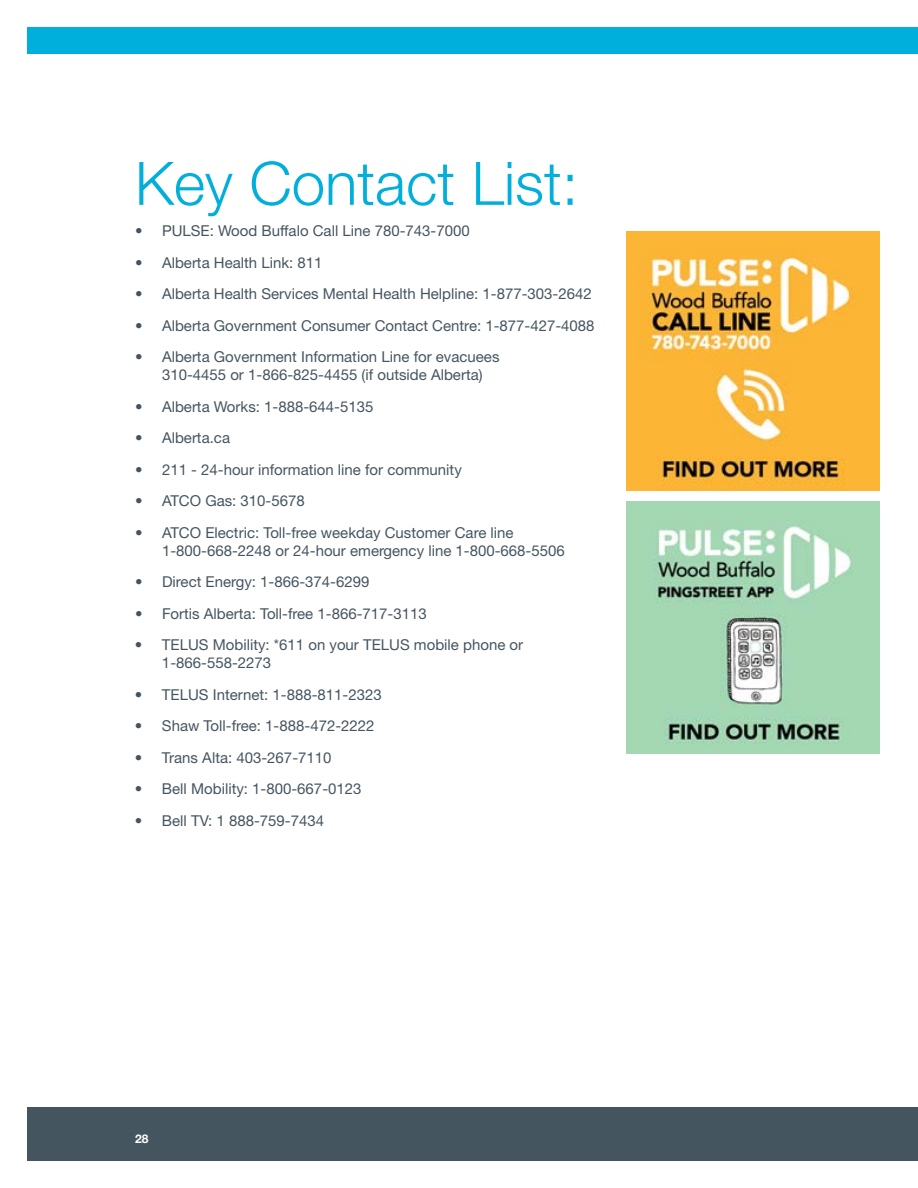
<style>
.page{position:relative;width:918px;height:1188px;background:#fff}
.page>*{position:absolute;margin:0;border:0;box-sizing:border-box;transform-origin:0 0}
.t1{font:300 60px "Helvetica Neue LT Std";color:#00afdb}
.t2{font:15px/18px "Helvetica Neue LT Std";color:#455560}
.t3{font:700 12px "Helvetica Neue LT Std";color:#fff}
</style>
<div class="page">
<div style="left:27px;top:1107px;width:891px;height:54px;background:#455560"></div>
<div style="left:27px;top:27px;width:891px;height:27px;background:#00afdb"></div>
<img style="left:626px;top:232px;width:253px;height:259px">
<img style="left:627px;top:501px;width:252px;height:252px">
<h1 class="t1" style="left:135px;top:147px;width:445px">Key Contact List:</h1>
<p class="t2" style="left:135px;top:222px;width:47px">• PULSE</p>
<p class="t2" style="left:210px;top:222px;width:262px">: Wood Buffalo Call Line 780-743-7000</p>
<p class="t2" style="left:135px;top:253px;width:189px">• Alberta H ealth Link: 811</p>
<p class="t2" style="left:135px;top:285px;width:458px">• Alberta H ealth Services Mental Health Helpline: 1-877-303-2642</p>
<p class="t2" style="left:135px;top:316px;width:461px">• Alberta Government Consumer Contact Centre: 1-877-427-4088</p>
<p class="t2" style="left:162px;top:348px;width:339px;text-indent:-27px">• Alberta Government I nformation Line for evacuees<br>310-4455 or 1-866-825-4455 (if outside Alberta)</p>
<p class="t2" style="left:135px;top:397px;width:240px">• Alberta Works: 1-888-644-5135</p>
<p class="t2" style="left:135px;top:429px;width:97px">• Alberta.ca</p>
<p class="t2" style="left:135px;top:460px;width:328px">• 211 - 24-hour information line for community</p>
<p class="t2" style="left:135px;top:492px;width:38px">• ATCO</p>
<p class="t2" style="left:205px;top:492px;width:101px">Gas: 310-5678</p>
<p class="t2" style="left:135px;top:523px;width:38px">• ATCO</p>
<p class="t2" style="left:162px;top:523px;width:404px;text-align:center">Electric: Toll-free weekday Customer Care line<br>1-800-668-2248 or 24-hour emergency line 1-800-668-5506</p>
<p class="t2" style="left:135px;top:573px;width:236px">• Direct Energy: 1-866-374-6299</p>
<p class="t2" style="left:135px;top:604px;width:293px">• Fortis Alberta: Toll-free 1-866-717-3113</p>
<p class="t2" style="left:135px;top:636px;width:38px">• TELUS</p>
<p class="t2" style="left:213px;top:636px;width:161px">Mobility: *611 on your TELUS</p>
<p class="t2" style="left:414px;top:636px;width:111px">mobile phone or</p>
<p class="t2" style="left:162px;top:654px;width:111px">1-866-558-2273</p>
<p class="t2" style="left:135px;top:685px;width:38px">• TELUS</p>
<p class="t2" style="left:213px;top:685px;width:170px">I nternet: 1-888-811-2323</p>
<p class="t2" style="left:135px;top:717px;width:241px">• Shaw Toll-free: 1-888-472-2222</p>
<p class="t2" style="left:135px;top:748px;width:198px">• Trans Alta: 403-267-7110</p>
<p class="t2" style="left:135px;top:780px;width:228px">• Bell Mobility: 1-800-667-0123</p>
<p class="t2" style="left:135px;top:811px;width:191px">• Bell TV: 1 888-759-7434</p>
<p class="t3" style="left:135px;top:1131px;width:15px">28</p>
</div>
